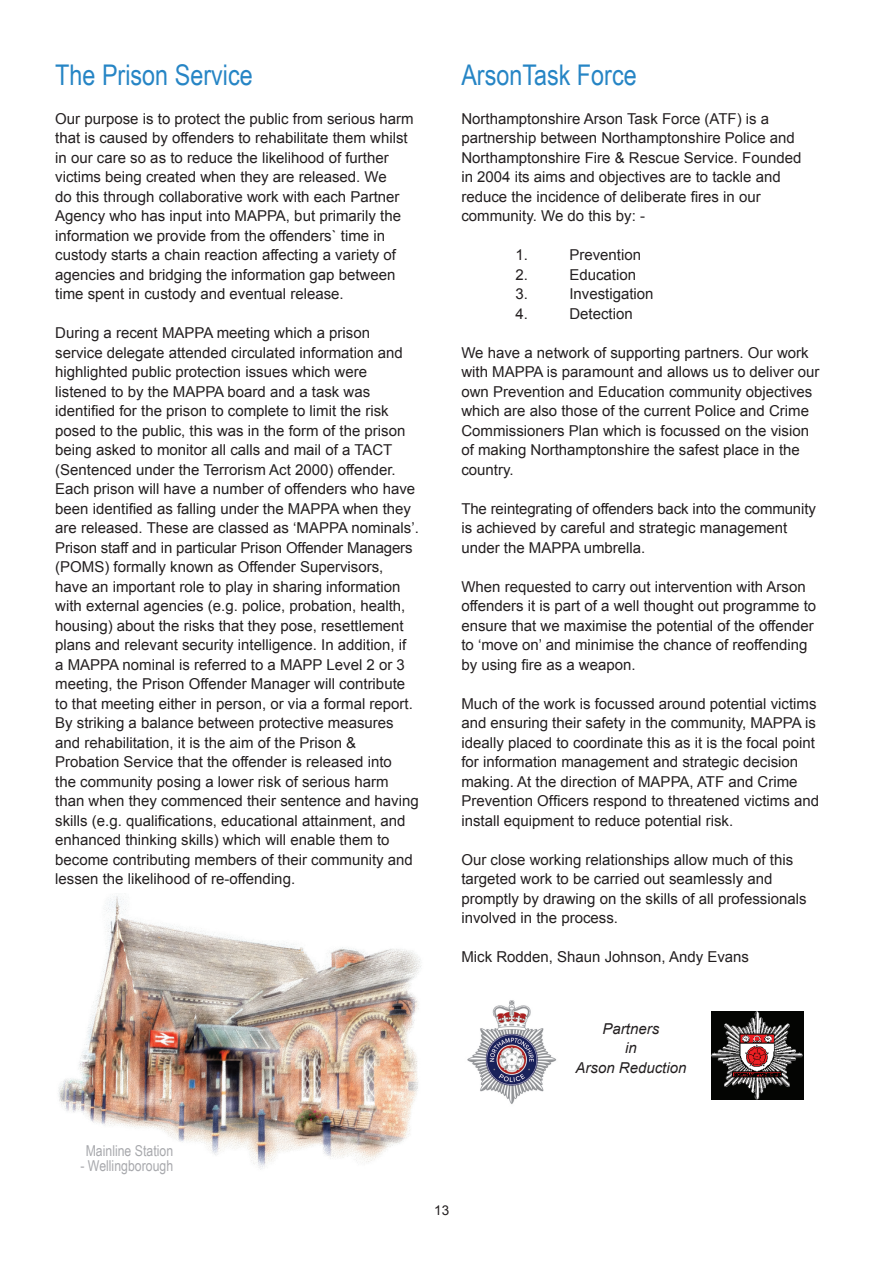
<style>
.page{position:relative;width:893px;height:1263px;background:#fff}
.page>*{position:absolute;margin:0;border:0;box-sizing:border-box;transform-origin:0 0}
.t1{font:28.5px "Arial Narrow";color:#2685c5}
.t2{font:15px/19.5px "Arial";color:#231f20}
.t3{font:15px "Arial Narrow";color:#a8a9ad}
.t4{font:italic 15px/19.5px "Arial";color:#231f20;text-align:center}
.t5{font:13.5px "Arial";color:#231f20}
</style>
<div class="page">
<img style="left:711px;top:1011px;width:93px;height:89px">
<img style="left:467px;top:1000px;width:90px;height:104px">
<img style="left:58px;top:896px;width:364px;height:274px">
<h1 class="t1" style="left:55px;top:58px;width:199px">The Prison Service</h1>
<p class="t2" style="left:55px;top:109px;width:360px">Our purpose is to protect the public from serious harm that is caused by offenders to rehabilitate them whilst in our care so as to reduce the likelihood of further victims being created when they are released. We<br>do this through collaborative work with each Partner Agency who has input into MAPPA, but primarily the information we provide from the offenders` time in custody starts a chain reaction affecting a variety of agencies and bridging the information gap between time spent in custody and eventual release.</p>
<p class="t2" style="left:55px;top:323px;width:365px">During a recent MAPPA meeting which a prison service delegate attended circulated information and highlighted public protection issues which were listened to by the MAPPA board and a task was identified for the prison to complete to limit the risk posed to the public, this was in the form of the prison being asked to monitor all calls and mail of a TACT (Sentenced under the Terrorism Act 2000) offender.<br>Each prison will have a number of offenders who have been identified as falling under the MAPPA when they are released. These are classed as ‘MAPPA nominals’.<br>Prison staff and in particular Prison Offender Managers (POMS) formally known as Offender Supervisors, have an important role to play in sharing information with external agencies (e.g. police, probation, health, housing) about the risks that they pose, resettlement plans and relevant security intelligence. In addition, if<br>a MAPPA nominal is referred to a MAPP Level 2 or 3 meeting, the Prison Offender Manager will contribute to that meeting either in person, or via a formal report.<br>By striking a balance between protective measures and rehabilitation, it is the aim of the Prison &amp; Probation Service that the offender is released into<br>the community posing a lower risk of serious harm than when they commenced their sentence and having skills (e.g. qualifications, educational attainment, and enhanced thinking skills) which will enable them to become contributing members of their community and lessen the likelihood of re-offending.</p>
<h1 class="t1" style="left:461px;top:58px;width:177px">ArsonTask Force</h1>
<p class="t2" style="left:461px;top:109px;width:342px">Northamptonshire Arson Task Force (ATF) is a partnership between Northamptonshire Police and Northamptonshire Fire &amp; Rescue Service. Founded in 2004 its aims and objectives are to tackle and reduce the incidence of deliberate fires in our community. We do this by: -</p>
<p class="t2" style="left:515px;top:245px;width:14px">1.</p>
<p class="t2" style="left:569px;top:245px;width:73px">Prevention</p>
<p class="t2" style="left:515px;top:265px;width:14px">2.</p>
<p class="t2" style="left:569px;top:265px;width:68px">Education</p>
<p class="t2" style="left:515px;top:284px;width:14px">3.</p>
<p class="t2" style="left:569px;top:284px;width:86px">Investigation</p>
<p class="t2" style="left:515px;top:304px;width:14px">4.</p>
<p class="t2" style="left:569px;top:304px;width:65px">Detection</p>
<p class="t2" style="left:461px;top:343px;width:360px">We have a network of supporting partners. Our work with MAPPA is paramount and allows us to deliver our own Prevention and Education community objectives which are also those of the current Police and Crime Commissioners Plan which is focussed on the vision of making Northamptonshire the safest place in the country.</p>
<p class="t2" style="left:461px;top:499px;width:356px">The reintegrating of offenders back into the community is achieved by careful and strategic management under the MAPPA umbrella.</p>
<p class="t2" style="left:461px;top:577px;width:356px">When requested to carry out intervention with Arson offenders it is part of a well thought out programme to ensure that we maximise the potential of the offender to ‘move on’ and minimise the chance of reoffending by using fire as a weapon.</p>
<p class="t2" style="left:461px;top:694px;width:359px">Much of the work is focussed around potential victims and ensuring their safety in the community, MAPPA is ideally placed to coordinate this as it is the focal point for information management and strategic decision making. At the direction of MAPPA, ATF and Crime Prevention Officers respond to threatened victims and install equipment to reduce potential risk.</p>
<p class="t2" style="left:461px;top:850px;width:347px">Our close working relationships allow much of this targeted work to be carried out seamlessly and promptly by drawing on the skills of all professionals involved in the process.</p>
<p class="t2" style="left:461px;top:947px;width:289px">Mick Rodden, Shaun Johnson, Andy Evans</p>
<p class="t4" style="left:575px;top:1019px;width:112px">Partners<br>in<br>Arson Reduction</p>
<p class="t3" style="left:86px;top:1142px;width:89px">Mainline Station</p>
<p class="t3" style="left:80px;top:1157px;width:94px">- Wellingborough</p>
<p class="t5" style="left:434px;top:1202px;width:17px">13</p>
</div>
